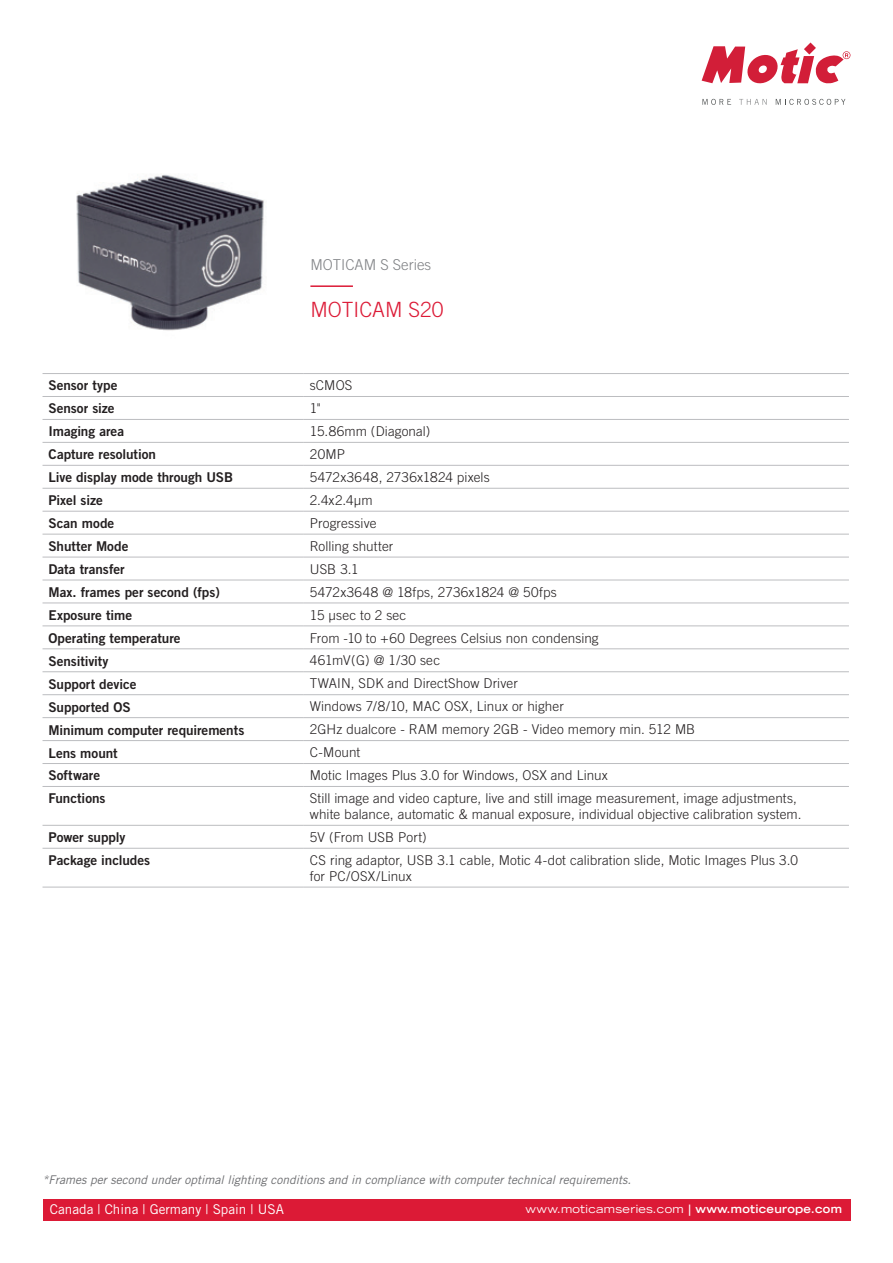
<style>
.page{position:relative;width:893px;height:1263px;background:#fff}
.page>*{position:absolute;margin:0;border:0;box-sizing:border-box;transform-origin:0 0}
.t1{font:300 21px "Trade Gothic";color:#dc1a36}
.t2{font:300 15px "Trade Gothic";color:#808285}
.t3{font:300 13.5px/16.2px "Trade Gothic";letter-spacing:.01em;color:#231f20}
.t4{font:13.5px "Trade Gothic Bold Two";color:#231f20}
.t5{font:13.5px "Trade Gothic";color:#fff}
.t6{font:italic 12px "Trade Gothic";color:#6c6d70}
.t7{font:expanded 11.25px "Trade Gothic LH";letter-spacing:.025em;color:#fff}
.s1{font-weight:700}
</style>
<div class="page">
<svg style="left:702px;top:43px;width:148px;height:41px"></svg>
<svg style="left:702px;top:99px;width:29px;height:6px"></svg>
<svg style="left:739px;top:99px;width:28px;height:6px"></svg>
<svg style="left:776px;top:99px;width:69px;height:6px"></svg>
<div style="left:43px;top:1199px;width:807px;height:21px;background:#dc1a36"></div>
<hr style="left:43px;top:373px;width:261px;height:1px;background:#bcbdc0">
<hr style="left:304px;top:373px;width:545px;height:1px;background:#bcbdc0">
<hr style="left:43px;top:396px;width:261px;height:1px;background:#bcbdc0">
<hr style="left:304px;top:396px;width:545px;height:1px;background:#bcbdc0">
<hr style="left:43px;top:419px;width:261px;height:1px;background:#bcbdc0">
<hr style="left:304px;top:419px;width:545px;height:1px;background:#bcbdc0">
<hr style="left:43px;top:442px;width:261px;height:1px;background:#bcbdc0">
<hr style="left:304px;top:442px;width:545px;height:1px;background:#bcbdc0">
<hr style="left:43px;top:465px;width:261px;height:1px;background:#bcbdc0">
<hr style="left:304px;top:465px;width:545px;height:1px;background:#bcbdc0">
<hr style="left:43px;top:488px;width:261px;height:1px;background:#bcbdc0">
<hr style="left:304px;top:488px;width:545px;height:1px;background:#bcbdc0">
<hr style="left:43px;top:511px;width:261px;height:1px;background:#bcbdc0">
<hr style="left:304px;top:511px;width:545px;height:1px;background:#bcbdc0">
<hr style="left:43px;top:534px;width:261px;height:1px;background:#bcbdc0">
<hr style="left:304px;top:534px;width:545px;height:1px;background:#bcbdc0">
<hr style="left:43px;top:557px;width:261px;height:1px;background:#bcbdc0">
<hr style="left:304px;top:557px;width:545px;height:1px;background:#bcbdc0">
<hr style="left:43px;top:580px;width:261px;height:1px;background:#bcbdc0">
<hr style="left:304px;top:580px;width:545px;height:1px;background:#bcbdc0">
<hr style="left:43px;top:603px;width:261px;height:1px;background:#bcbdc0">
<hr style="left:304px;top:603px;width:545px;height:1px;background:#bcbdc0">
<hr style="left:43px;top:626px;width:261px;height:1px;background:#bcbdc0">
<hr style="left:304px;top:626px;width:545px;height:1px;background:#bcbdc0">
<hr style="left:43px;top:648px;width:261px;height:1px;background:#bcbdc0">
<hr style="left:304px;top:648px;width:545px;height:1px;background:#bcbdc0">
<hr style="left:43px;top:671px;width:261px;height:1px;background:#bcbdc0">
<hr style="left:304px;top:671px;width:545px;height:1px;background:#bcbdc0">
<hr style="left:43px;top:694px;width:261px;height:1px;background:#bcbdc0">
<hr style="left:304px;top:694px;width:545px;height:1px;background:#bcbdc0">
<hr style="left:43px;top:717px;width:261px;height:1px;background:#bcbdc0">
<hr style="left:304px;top:717px;width:545px;height:1px;background:#bcbdc0">
<hr style="left:43px;top:740px;width:261px;height:1px;background:#bcbdc0">
<hr style="left:304px;top:740px;width:545px;height:1px;background:#bcbdc0">
<hr style="left:43px;top:763px;width:261px;height:1px;background:#bcbdc0">
<hr style="left:304px;top:763px;width:545px;height:1px;background:#bcbdc0">
<hr style="left:43px;top:786px;width:261px;height:1px;background:#bcbdc0">
<hr style="left:304px;top:786px;width:545px;height:1px;background:#bcbdc0">
<hr style="left:43px;top:825px;width:261px;height:1px;background:#bcbdc0">
<hr style="left:304px;top:825px;width:545px;height:1px;background:#bcbdc0">
<hr style="left:43px;top:848px;width:261px;height:1px;background:#bcbdc0">
<hr style="left:304px;top:848px;width:545px;height:1px;background:#bcbdc0">
<hr style="left:43px;top:887px;width:261px;height:1px;background:#bcbdc0">
<hr style="left:304px;top:887px;width:545px;height:1px;background:#bcbdc0">
<hr style="left:310px;top:285px;width:43px;height:2px;background:#dc1a36">
<img style="left:76px;top:174px;width:188px;height:157px">
<p class="t2" style="left:310px;top:256px;width:122px">MOTICAM S Series</p>
<h1 class="t1" style="left:310px;top:297px;width:135px">MOTICAM S20</h1>
<p class="t4" style="left:49px;top:377px;width:70px">Sensor type</p>
<p class="t3" style="left:310px;top:377px;width:44px">sCMOS</p>
<p class="t4" style="left:49px;top:400px;width:68px">Sensor size</p>
<p class="t3" style="left:310px;top:400px;width:13px">1"</p>
<p class="t4" style="left:49px;top:423px;width:77px">Imaging area</p>
<p class="t3" style="left:310px;top:423px;width:122px">15.86mm (Diagonal)</p>
<p class="t4" style="left:49px;top:446px;width:109px">Capture resolution</p>
<p class="t3" style="left:310px;top:446px;width:37px">20MP</p>
<p class="t4" style="left:49px;top:469px;width:186px">Live display mode through USB</p>
<p class="t3" style="left:310px;top:469px;width:181px">5472x3648, 2736x1824 pixels</p>
<p class="t4" style="left:49px;top:492px;width:56px">Pixel size</p>
<p class="t3" style="left:310px;top:492px;width:64px">2.4x2.4μm</p>
<p class="t4" style="left:49px;top:515px;width:67px">Scan mode</p>
<p class="t3" style="left:310px;top:515px;width:68px">Progressive</p>
<p class="t4" style="left:49px;top:538px;width:81px">Shutter Mode</p>
<p class="t3" style="left:310px;top:538px;width:85px">Rolling shutter</p>
<p class="t4" style="left:49px;top:561px;width:78px">Data transfer</p>
<p class="t3" style="left:310px;top:561px;width:50px">USB 3.1</p>
<p class="t4" style="left:49px;top:584px;width:173px">Max. frames per second (fps)</p>
<p class="t3" style="left:310px;top:584px;width:248px">5472x3648 @ 18fps, 2736x1824 @ 50fps</p>
<p class="t4" style="left:49px;top:607px;width:85px">Exposure time</p>
<p class="t3" style="left:310px;top:606px;width:98px">15 μsec to 2 sec</p>
<p class="t4" style="left:49px;top:630px;width:134px">Operating temperature</p>
<p class="t3" style="left:310px;top:629px;width:290px">From -10 to +60 Degrees Celsius non condensing</p>
<p class="t4" style="left:49px;top:652px;width:62px">Sensitivity</p>
<p class="t3" style="left:310px;top:652px;width:132px">461mV(G) @ 1/30 sec</p>
<p class="t4" style="left:49px;top:675px;width:89px">Support device</p>
<p class="t3" style="left:310px;top:675px;width:209px">TWAIN, SDK and DirectShow Driver</p>
<p class="t4" style="left:49px;top:698px;width:84px">Supported OS</p>
<p class="t3" style="left:310px;top:698px;width:255px">Windows 7/8/10, MAC OSX, Linux or higher</p>
<p class="t4" style="left:49px;top:721px;width:197px">Minimum computer requirements</p>
<p class="t3" style="left:310px;top:721px;width:387px">2GHz dualcore - RAM memory 2GB - Video memory min. 512 MB</p>
<p class="t4" style="left:49px;top:744px;width:71px">Lens mount</p>
<p class="t3" style="left:310px;top:744px;width:52px">C-Mount</p>
<p class="t4" style="left:49px;top:767px;width:53px">Software</p>
<p class="t3" style="left:310px;top:767px;width:299px">Motic Images Plus 3.0 for Windows, OSX and Linux</p>
<p class="t4" style="left:49px;top:790px;width:59px">Functions</p>
<p class="t3" style="left:310px;top:790px;width:493px">Still image and video capture, live and still image measurement, image adjustments, white balance, automatic &amp; manual exposure, individual objective calibration system.</p>
<p class="t4" style="left:49px;top:829px;width:79px">Power supply</p>
<p class="t3" style="left:310px;top:829px;width:118px">5V (From USB Port)</p>
<p class="t4" style="left:49px;top:852px;width:103px">Package includes</p>
<p class="t3" style="left:310px;top:852px;width:490px">CS ring adaptor, USB 3.1 cable, Motic 4-dot calibration slide, Motic Images Plus 3.0 for PC/OSX/Linux</p>
<p class="t6" style="left:43px;top:1172px;width:590px">*Frames per second under optimal lighting conditions and in compliance with computer technical requirements.</p>
<p class="t5" style="left:50px;top:1201px;width:235px">Canada | China | Germany | Spain | USA</p>
<p class="t7" style="left:526px;top:1201px;width:318px">www.moticamseries.com <span class="s1">| www.moticeurope.com</span></p>
</div>
